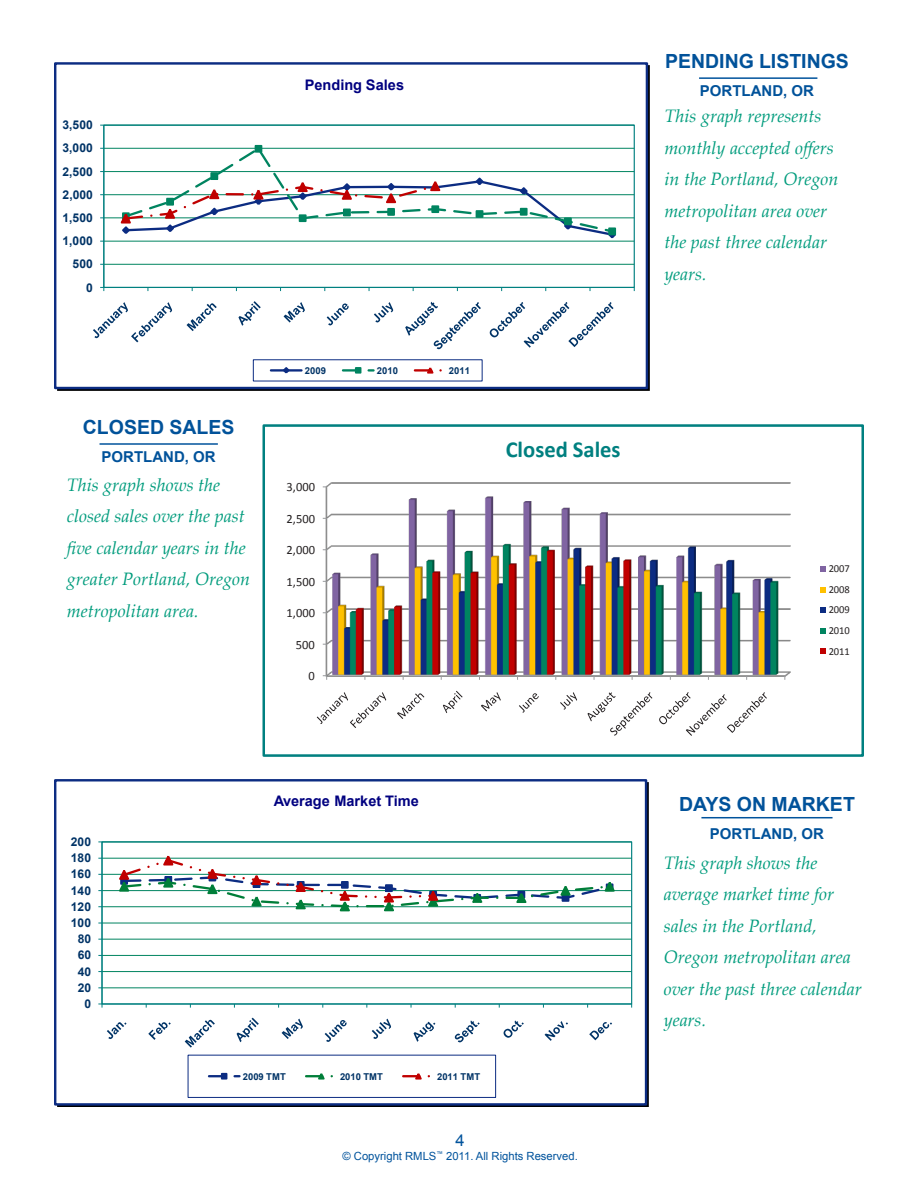
<style>
.page{position:relative;width:918px;height:1188px;background:#fff}
.page>*{position:absolute;margin:0;border:0;box-sizing:border-box;transform-origin:0 0}
.t1{font:700 22.95px "Calibri";color:#008080}
.t2{font:700 19.5px "Arial";color:#01529a}
.RMLS_Graph_Text{font:italic 18px/31.5px "Palatino Linotype";color:#009c7d}
.t3{font:16.5px "Arial";color:#01539c}
.Location{font:700 15px "Arial";color:#01529a}
.t4{font:700 14.55px "Arial";color:#000080}
.t5{font:12.6px "Calibri";color:#231f20}
.t6{font:700 12.15px "Arial";color:#036}
.t7{font:700 12px "Arial";color:#036}
.t8{font:11.25px "Arial";color:#01539c}
.t9{font:10.65px/20.5px "Calibri";letter-spacing:-.005em;color:#231f20;text-align:justify}
.t10{font:700 9.45px "Arial";color:#036}
</style>
<div class="page">
<hr style="left:699px;top:77px;width:118px;height:2px;background:#01539c">
<hr style="left:100px;top:443px;width:118px;height:2px;background:#01539c">
<hr style="left:701px;top:817px;width:132px;height:1px;background:#01539c">
<hr style="left:104px;top:264px;width:530px;height:1px;background:#008460">
<hr style="left:104px;top:241px;width:530px;height:1px;background:#008460">
<hr style="left:104px;top:218px;width:530px;height:1px;background:#008460">
<hr style="left:104px;top:194px;width:530px;height:1px;background:#008460">
<hr style="left:104px;top:171px;width:530px;height:1px;background:#008460">
<hr style="left:104px;top:148px;width:530px;height:1px;background:#008460">
<div style="left:103px;top:125px;width:532px;height:163px;border:1px solid #008080"></div>
<hr style="left:104px;top:125px;width:1px;height:162px;background:#008080">
<hr style="left:104px;top:287px;width:530px;height:1px;background:#008080">
<div style="left:255px;top:145px;width:7px;height:8px;border:2px solid #008460"></div>
<svg style="left:610px;top:228px;width:7px;height:11px"></svg>
<div style="left:608px;top:227px;width:8px;height:8px;border:2px solid #008460"></div>
<svg style="left:119px;top:146px;width:496px;height:91px"></svg>
<svg style="left:93px;top:302px;width:79px;height:40px"></svg>
<svg style="left:187px;top:303px;width:30px;height:28px"></svg>
<svg style="left:238px;top:301px;width:23px;height:25px"></svg>
<svg style="left:284px;top:302px;width:21px;height:21px"></svg>
<svg style="left:327px;top:303px;width:22px;height:22px"></svg>
<svg style="left:374px;top:302px;width:19px;height:20px"></svg>
<svg style="left:405px;top:302px;width:76px;height:47px"></svg>
<svg style="left:490px;top:302px;width:124px;height:46px"></svg>
<hr style="left:271px;top:369px;width:31px;height:3px;background:#0c2c82">
<svg style="left:281px;top:367px;width:10px;height:7px"></svg>
<svg style="left:343px;top:368px;width:31px;height:5px"></svg>
<div style="left:355px;top:367px;width:6px;height:7px;border:2px solid #008460"></div>
<svg style="left:415px;top:367px;width:27px;height:7px"></svg>
<div style="left:54px;top:62px;width:594px;height:327px;border:2px solid #0c2c82"></div>
<img style="left:324px;top:482px;width:467px;height:196px">
<svg style="left:323px;top:675px;width:4px;height:5px"></svg>
<svg style="left:317px;top:692px;width:69px;height:36px"></svg>
<svg style="left:397px;top:693px;width:27px;height:26px"></svg>
<svg style="left:443px;top:691px;width:20px;height:22px"></svg>
<svg style="left:481px;top:692px;width:20px;height:19px"></svg>
<svg style="left:519px;top:693px;width:20px;height:20px"></svg>
<svg style="left:560px;top:692px;width:17px;height:18px"></svg>
<svg style="left:588px;top:692px;width:64px;height:44px"></svg>
<svg style="left:659px;top:692px;width:108px;height:44px"></svg>
<svg style="left:820px;top:566px;width:6px;height:6px"></svg>
<svg style="left:820px;top:587px;width:6px;height:6px"></svg>
<svg style="left:820px;top:607px;width:6px;height:6px"></svg>
<svg style="left:820px;top:628px;width:6px;height:6px"></svg>
<svg style="left:820px;top:649px;width:6px;height:5px"></svg>
<div style="left:263px;top:424px;width:601px;height:333px;border:3px solid #008080"></div>
<hr style="left:102px;top:988px;width:530px;height:1px;background:#008460">
<hr style="left:102px;top:971px;width:530px;height:1px;background:#008460">
<hr style="left:102px;top:955px;width:530px;height:1px;background:#008460">
<hr style="left:102px;top:939px;width:530px;height:1px;background:#008460">
<hr style="left:102px;top:923px;width:530px;height:1px;background:#008460">
<hr style="left:102px;top:906px;width:530px;height:1px;background:#008460">
<hr style="left:102px;top:890px;width:530px;height:1px;background:#008460">
<hr style="left:102px;top:874px;width:530px;height:1px;background:#008460">
<hr style="left:102px;top:858px;width:530px;height:1px;background:#008460">
<div style="left:101px;top:841px;width:531px;height:164px;border:1px solid #008080"></div>
<hr style="left:102px;top:842px;width:1px;height:162px;background:#008080">
<hr style="left:102px;top:1004px;width:530px;height:1px;background:#008080">
<svg style="left:613px;top:883px;width:4px;height:9px"></svg>
<svg style="left:117px;top:855px;width:496px;height:57px"></svg>
<svg style="left:107px;top:1022px;width:20px;height:17px"></svg>
<svg style="left:148px;top:1022px;width:23px;height:18px"></svg>
<svg style="left:185px;top:1020px;width:30px;height:28px"></svg>
<svg style="left:237px;top:1018px;width:22px;height:24px"></svg>
<svg style="left:282px;top:1019px;width:21px;height:20px"></svg>
<svg style="left:325px;top:1020px;width:22px;height:22px"></svg>
<svg style="left:372px;top:1019px;width:19px;height:20px"></svg>
<svg style="left:414px;top:1022px;width:21px;height:20px"></svg>
<svg style="left:455px;top:1020px;width:25px;height:22px"></svg>
<svg style="left:504px;top:1020px;width:20px;height:18px"></svg>
<svg style="left:545px;top:1021px;width:23px;height:20px"></svg>
<svg style="left:589px;top:1022px;width:23px;height:18px"></svg>
<div style="left:188px;top:1055px;width:308px;height:43px;border:1px solid #0c2c82"></div>
<svg style="left:209px;top:1074px;width:31px;height:5px"></svg>
<div style="left:221px;top:1073px;width:6px;height:7px;border:2px solid #0c2c82"></div>
<svg style="left:306px;top:1073px;width:27px;height:7px"></svg>
<svg style="left:403px;top:1073px;width:27px;height:7px"></svg>
<div style="left:54px;top:779px;width:593px;height:327px;border:2px solid #0c2c82"></div>
<p class="t6" style="left:63px;top:117px;width:32px">3,500</p>
<p class="t6" style="left:63px;top:140px;width:32px">3,000</p>
<p class="t6" style="left:63px;top:163px;width:32px">2,500</p>
<p class="t6" style="left:63px;top:186px;width:32px">2,000</p>
<p class="t6" style="left:63px;top:210px;width:32px">1,500</p>
<p class="t6" style="left:63px;top:233px;width:32px">1,000</p>
<p class="t6" style="left:73px;top:256px;width:22px">500</p>
<p class="t6" style="left:86px;top:279px;width:8px">0</p>
<p class="t2" style="left:83px;top:414px;width:153px">CLOSED SALES</p>
<p class="Location" style="left:102px;top:447px;width:116px">PORTLAND, OR</p>
<p class="RMLS_Graph_Text" style="left:67px;top:468px;width:185px">This graph shows the closed sales over the past five calendar years in the greater Portland, Oregon metropolitan area.</p>
<p class="t4" style="left:305px;top:75px;width:101px">Pending Sales</p>
<p class="t10" style="left:305px;top:364px;width:22px">2009</p>
<p class="t10" style="left:377px;top:364px;width:22px">2010</p>
<p class="t10" style="left:449px;top:364px;width:22px">2011</p>
<p class="t5" style="left:287px;top:479px;width:30px">3,000</p>
<p class="t5" style="left:287px;top:511px;width:30px">2,500</p>
<p class="t5" style="left:287px;top:542px;width:30px">2,000</p>
<p class="t5" style="left:287px;top:573px;width:30px">1,500</p>
<p class="t5" style="left:287px;top:605px;width:30px">1,000</p>
<p class="t5" style="left:296px;top:636px;width:20px">500</p>
<p class="t5" style="left:309px;top:668px;width:8px">0</p>
<p class="t1" style="left:506px;top:435px;width:116px">Closed Sales</p>
<p class="t2" style="left:665px;top:48px;width:185px">PENDING LISTINGS</p>
<p class="Location" style="left:700px;top:81px;width:116px">PORTLAND, OR</p>
<p class="RMLS_Graph_Text" style="left:664px;top:100px;width:176px">This graph represents monthly accepted offers in the Portland, Oregon metropolitan area over the past three calendar years.</p>
<p class="t9" style="left:829px;top:558px;width:23px">2007<br>2008<br>2009<br>2010<br>2011</p>
<p class="t7" style="left:71px;top:834px;width:22px">200</p>
<p class="t7" style="left:71px;top:850px;width:22px">180</p>
<p class="t7" style="left:71px;top:866px;width:22px">160</p>
<p class="t7" style="left:71px;top:882px;width:22px">140</p>
<p class="t7" style="left:71px;top:899px;width:22px">120</p>
<p class="t7" style="left:71px;top:915px;width:22px">100</p>
<p class="t7" style="left:78px;top:931px;width:15px">80</p>
<p class="t7" style="left:78px;top:947px;width:15px">60</p>
<p class="t7" style="left:78px;top:963px;width:15px">40</p>
<p class="t7" style="left:78px;top:980px;width:15px">20</p>
<p class="t7" style="left:84px;top:996px;width:8px">0</p>
<p class="t4" style="left:274px;top:792px;width:147px">Average Market Time</p>
<p class="t10" style="left:243px;top:1070px;width:44px">2009 TMT</p>
<p class="t10" style="left:340px;top:1070px;width:44px">2010 TMT</p>
<p class="t10" style="left:437px;top:1070px;width:44px">2011 TMT</p>
<p class="t3" style="left:456px;top:1129px;width:11px">4</p>
<p class="t8" style="left:343px;top:1148px;width:237px">© Copyright RMLS<sup>™</sup> 2011. All Rights Reserved.</p>
<p class="t2" style="left:679px;top:791px;width:177px">DAYS ON MARKET</p>
<p class="Location" style="left:710px;top:823px;width:116px">PORTLAND, OR</p>
<p class="RMLS_Graph_Text" style="left:664px;top:846px;width:199px">This graph shows the average market time for sales in the Portland,<br>Oregon metropolitan area over the past three calendar years.</p>
</div>
